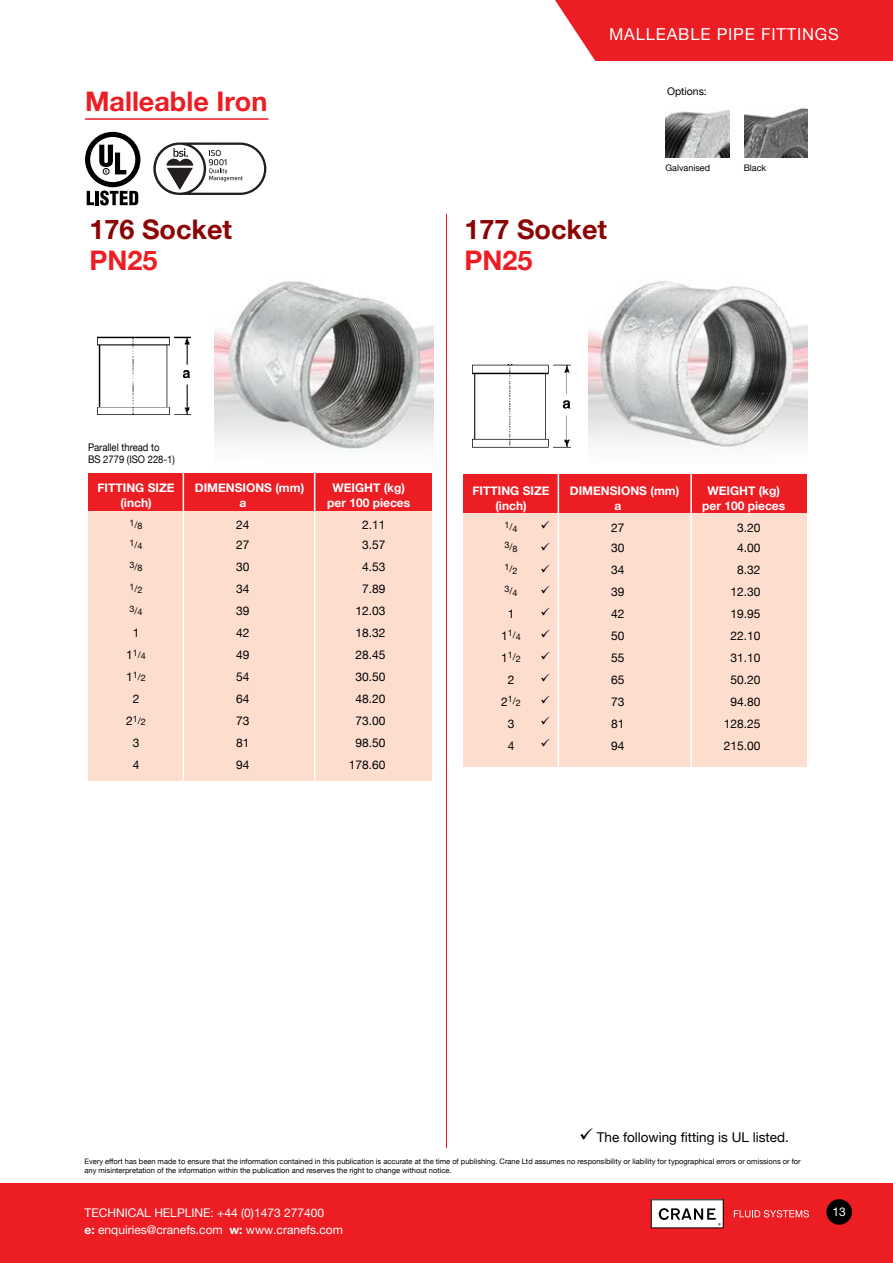
<style>
.page{position:relative;width:893px;height:1263px;background:#fff}
.page>*{position:absolute;margin:0;border:0;box-sizing:border-box;transform-origin:0 0}
.t1{font:700 27px "Helvetica Neue";color:#ed1d24}
.t2{font:700 27px "Helvetica Neue";color:#8b0304}
.t3{font:16.5px "Helvetica Neue";letter-spacing:.05em;color:#fff}
.t4{font:13.5px "Helvetica Neue";color:#000}
.t5{font:12px "Helvetica Neue";color:#000}
.t6{font:700 12px "Helvetica Neue";color:#fff}
.t7{font:12px/16.5px "Helvetica Neue";color:#fff}
.t8{font:12px/21.8px "Wingdings";color:#000;text-align:justify}
.t9{font:12px "Helvetica Neue";color:#fff}
.t10{font:10.5px/12px "Helvetica Neue";color:#000;scale:.9 1}
.t11{font:10.5px "Helvetica Neue";color:#000}
.t12{font:9px "Helvetica Neue";color:#000}
.t13{font:7.5px/9px "Helvetica Neue";color:#000}
.s1{font-size:12px}
.s2{font-weight:700}
</style>
<div class="page">
<img style="left:98px;top:337px;width:93px;height:78px">
<hr style="left:446px;top:214px;width:1px;height:934px;background:#ed1d24">
<img style="left:589px;top:281px;width:219px;height:170px">
<img style="left:473px;top:365px;width:97px;height:83px">
<div style="left:88px;top:473px;width:343px;height:38px;background:#ed1d24"></div>
<div style="left:88px;top:511px;width:343px;height:270px;background:#fdddce"></div>
<hr style="left:183px;top:472px;width:1px;height:311px;background:#fff">
<hr style="left:314px;top:472px;width:1px;height:311px;background:#fff">
<div style="left:463px;top:475px;width:343px;height:38px;background:#ed1d24"></div>
<div style="left:463px;top:513px;width:343px;height:254px;background:#fdddce"></div>
<hr style="left:558px;top:472px;width:1px;height:311px;background:#fff">
<hr style="left:690px;top:472px;width:2px;height:311px;background:#fff">
<hr style="left:85px;top:118px;width:183px;height:2px;background:#ed1d24">
<img style="left:215px;top:281px;width:219px;height:172px">
<svg style="left:85px;top:132px;width:55px;height:74px"></svg>
<svg style="left:153px;top:142px;width:113px;height:53px"></svg>
<img style="left:744px;top:108px;width:64px;height:50px">
<img style="left:665px;top:110px;width:64px;height:48px">
<div style="left:555px;top:0;width:338px;height:61px;background:#ed1d24"></div>
<div style="left:0;top:1184px;width:893px;height:79px;background:#ed1d24"></div>
<div style="left:826px;top:1199px;width:26px;height:26px;background:#000;border-radius:50%"></div>
<svg style="left:734px;top:1210px;width:75px;height:7px"></svg>
<svg style="left:651px;top:1199px;width:73px;height:29px;background:#cac9c9"></svg>
<h1 class="t1" style="left:85px;top:81px;width:184px">Malleable Iron</h1>
<h1 class="t2" style="left:90px;top:208px;width:144px">176 Socket</h1>
<h1 class="t1" style="left:90px;top:240px;width:70px">PN25</h1>
<h2 class="t3" style="left:609px;top:22px;width:231px">MALLEABLE PIPE FITTINGS</h2>
<h3 class="t11" style="left:667px;top:84px;width:41px">Options:</h3>
<h1 class="t2" style="left:465px;top:208px;width:144px">177 Socket</h1>
<h1 class="t1" style="left:465px;top:240px;width:70px">PN25</h1>
<p class="t12" style="left:665px;top:161px;width:46px">Galvanised</p>
<p class="t12" style="left:744px;top:161px;width:24px">Black</p>
<h3 class="t10" style="left:88px;top:442px;width:98px">Parallel thread to<br>BS 2779 (ISO 228-1)</h3>
<h3 class="t6" style="left:98px;top:479px;width:79px">FITTING SIZE</h3>
<h3 class="t6" style="left:195px;top:479px;width:111px">DIMENSIONS (mm)</h3>
<h3 class="t6" style="left:332px;top:479px;width:74px">WEIGHT (kg)</h3>
<h3 class="t6" style="left:120px;top:494px;width:33px">(inch)</h3>
<h3 class="t6" style="left:239px;top:494px;width:8px">a</h3>
<h3 class="t6" style="left:327px;top:494px;width:85px">per 100 pieces</h3>
<p class="t12" style="left:130px;top:518px;width:15px">1/8</p>
<h3 class="t5" style="left:236px;top:516px;width:15px">24</h3>
<h3 class="t5" style="left:362px;top:516px;width:25px">2.11</h3>
<p class="t12" style="left:130px;top:538px;width:15px">1/4</p>
<h3 class="t5" style="left:236px;top:536px;width:15px">27</h3>
<h3 class="t5" style="left:362px;top:536px;width:25px">3.57</h3>
<p class="t12" style="left:130px;top:560px;width:15px">3/8</p>
<h3 class="t5" style="left:236px;top:558px;width:15px">30</h3>
<h3 class="t5" style="left:362px;top:558px;width:25px">4.53</h3>
<p class="t12" style="left:130px;top:582px;width:15px">1/2</p>
<h3 class="t5" style="left:236px;top:580px;width:15px">34</h3>
<h3 class="t5" style="left:362px;top:580px;width:25px">7.89</h3>
<p class="t12" style="left:130px;top:604px;width:15px">3/4</p>
<h3 class="t5" style="left:236px;top:602px;width:15px">39</h3>
<h3 class="t5" style="left:355px;top:602px;width:32px">12.03</h3>
<h3 class="t5" style="left:133px;top:624px;width:8px">1</h3>
<h3 class="t5" style="left:236px;top:624px;width:15px">42</h3>
<h3 class="t5" style="left:355px;top:624px;width:32px">18.32</h3>
<p class="t12" style="left:126px;top:648px;width:21px"><span class="s1">1</span>1/4</p>
<h3 class="t5" style="left:236px;top:646px;width:15px">49</h3>
<h3 class="t5" style="left:355px;top:646px;width:32px">28.45</h3>
<p class="t12" style="left:126px;top:670px;width:21px"><span class="s1">1</span>1/2</p>
<h3 class="t5" style="left:236px;top:668px;width:15px">54</h3>
<h3 class="t5" style="left:355px;top:668px;width:32px">30.50</h3>
<h3 class="t5" style="left:133px;top:690px;width:8px">2</h3>
<h3 class="t5" style="left:236px;top:690px;width:15px">64</h3>
<h3 class="t5" style="left:355px;top:690px;width:32px">48.20</h3>
<p class="t12" style="left:126px;top:714px;width:21px"><span class="s1">2</span>1/2</p>
<h3 class="t5" style="left:236px;top:712px;width:15px">73</h3>
<h3 class="t5" style="left:355px;top:712px;width:32px">73.00</h3>
<h3 class="t5" style="left:133px;top:734px;width:8px">3</h3>
<h3 class="t5" style="left:236px;top:734px;width:15px">81</h3>
<h3 class="t5" style="left:355px;top:734px;width:32px">98.50</h3>
<h3 class="t5" style="left:133px;top:756px;width:8px">4</h3>
<h3 class="t5" style="left:236px;top:756px;width:15px">94</h3>
<h3 class="t5" style="left:349px;top:756px;width:38px">178.60</h3>
<h3 class="t6" style="left:472px;top:481px;width:79px">FITTING SIZE</h3>
<h3 class="t6" style="left:570px;top:481px;width:111px">DIMENSIONS (mm)</h3>
<h3 class="t6" style="left:707px;top:481px;width:74px">WEIGHT (kg)</h3>
<h3 class="t6" style="left:495px;top:496px;width:33px">(inch)</h3>
<h3 class="t6" style="left:614px;top:496px;width:8px">a</h3>
<h3 class="t6" style="left:702px;top:496px;width:85px">per 100 pieces</h3>
<p class="t12" style="left:505px;top:520px;width:15px">1/4</p>
<h3 class="t5" style="left:611px;top:519px;width:15px">27</h3>
<h3 class="t5" style="left:737px;top:519px;width:25px">3.20</h3>
<p class="t12" style="left:505px;top:540px;width:15px">3/8</p>
<h3 class="t5" style="left:611px;top:539px;width:15px">30</h3>
<h3 class="t5" style="left:737px;top:539px;width:25px">4.00</h3>
<p class="t12" style="left:505px;top:562px;width:15px">1/2</p>
<h3 class="t5" style="left:611px;top:561px;width:15px">34</h3>
<h3 class="t5" style="left:737px;top:561px;width:25px">8.32</h3>
<p class="t12" style="left:505px;top:584px;width:15px">3/4</p>
<h3 class="t5" style="left:611px;top:583px;width:15px">39</h3>
<h3 class="t5" style="left:730px;top:583px;width:32px">12.30</h3>
<h3 class="t5" style="left:508px;top:605px;width:8px">1</h3>
<h3 class="t5" style="left:611px;top:605px;width:15px">42</h3>
<h3 class="t5" style="left:730px;top:605px;width:32px">19.95</h3>
<p class="t12" style="left:501px;top:628px;width:21px"><span class="s1">1</span>1/4</p>
<h3 class="t5" style="left:611px;top:627px;width:15px">50</h3>
<h3 class="t5" style="left:730px;top:627px;width:32px">22.10</h3>
<p class="t12" style="left:501px;top:650px;width:21px"><span class="s1">1</span>1/2</p>
<h3 class="t5" style="left:611px;top:649px;width:15px">55</h3>
<h3 class="t5" style="left:730px;top:649px;width:32px">31.10</h3>
<h3 class="t5" style="left:508px;top:671px;width:8px">2</h3>
<h3 class="t5" style="left:611px;top:671px;width:15px">65</h3>
<h3 class="t5" style="left:730px;top:671px;width:32px">50.20</h3>
<p class="t12" style="left:501px;top:694px;width:21px"><span class="s1">2</span>1/2</p>
<h3 class="t5" style="left:611px;top:693px;width:15px">73</h3>
<h3 class="t5" style="left:730px;top:693px;width:32px">94.80</h3>
<h3 class="t5" style="left:508px;top:715px;width:8px">3</h3>
<h3 class="t5" style="left:611px;top:715px;width:15px">81</h3>
<h3 class="t5" style="left:724px;top:715px;width:38px">128.25</h3>
<h3 class="t5" style="left:508px;top:737px;width:8px">4</h3>
<h3 class="t5" style="left:611px;top:737px;width:15px">94</h3>
<h3 class="t5" style="left:724px;top:737px;width:38px">215.00</h3>
<h3 class="t8" style="left:540px;top:515px;width:11px">✓ ✓ ✓ ✓ ✓ ✓ ✓ ✓ ✓ ✓ ✓</h3>
<h3 class="t4" style="left:579px;top:1128px;width:211px">✓ The following fitting is UL listed.</h3>
<p class="t13" style="left:85px;top:1157px;width:718px">Every effort has been made to ensure that the information contained in this publication is accurate at the time of publishing. Crane Ltd assumes no responsibility or liability for typographical errors or omissions or for any misinterpretation of the information within the publication and reserves the right to change without notice.</p>
<h3 class="t7" style="left:85px;top:1205px;width:260px">TECHNICAL HELPLINE: +44 (0)1473 277400<br><span class="s2">e:</span> enquiries@cranefs.com <span class="s2">w:</span> www.cranefs.com</h3>
<h3 class="t9" style="left:832px;top:1204px;width:15px">13</h3>
</div>
